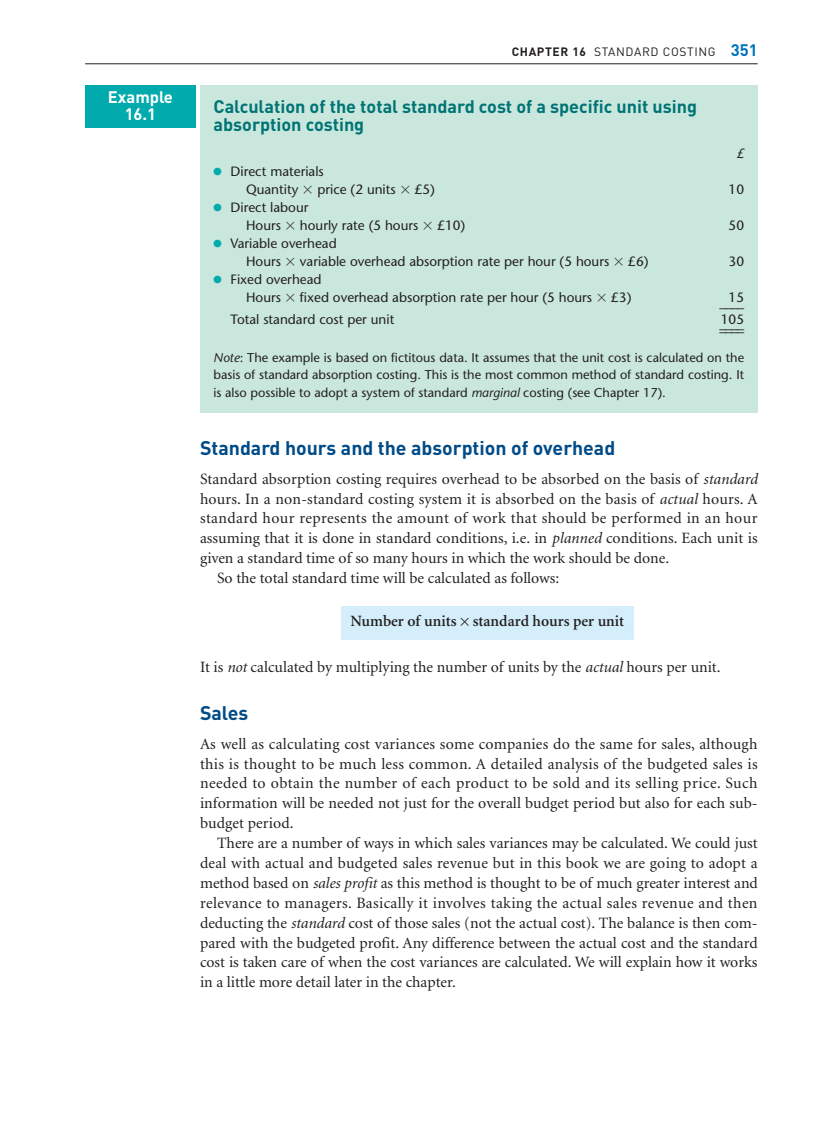
<style>
.page{position:relative;width:830px;height:1127px;background:#fff}
.page>*{position:absolute;margin:0;border:0;box-sizing:border-box;transform-origin:0 0}
.t1{font:700 19.5px "DIN";color:#004b87}
.t2{font:700 18px/18px "DIN";color:#007475}
.t3{font:700 16.5px/16.5px "DIN";color:#fff;text-align:center}
.t4{font:15.75px/20px "Minion";letter-spacing:.005em;color:#231f20;text-align:justify}
.t5{font:15.75px "Minion";letter-spacing:.025em;color:#231f20}
.t6{font:600 15.75px "Minion";color:#231f20}
.t7{font:13.5px/18px "Stone Sans";color:#231f20}
.t8{font:italic 13.5px "Stone Sans";color:#231f20}
.t9{font:12.75px/17.2px "Stone Sans";color:#231f20;text-align:justify}
.t10{font:12px "DIN";letter-spacing:.05em;color:#231f20}
.s1{font-weight:700}
.s2{font-weight:700;font-size:16.5px;color:#0072bc}
.s3{color:#00aaad}
.s4{font-family:"Mathematical Pi One"}
.s5{font-style:italic}
</style>
<div class="page">
<div style="left:341px;top:606px;width:292px;height:34px;background:#d4effb"></div>
<hr style="left:85px;top:63px;width:672px;height:1px;background:#231f20">
<div style="left:200px;top:85px;width:557px;height:327px;background:#cae7dd"></div>
<div style="left:85px;top:85px;width:111px;height:43px;background:#00aaad"></div>
<p class="t3" style="left:108px;top:91px;width:67px">Example<br>16.1</p>
<p class="t10" style="left:511px;top:47px;width:247px"><span class="s1">CHAPTER 16</span> STANDARD COSTING <span class="s2">351</span></p>
<p class="t2" style="left:213px;top:99px;width:485px">Calculation of the total standard cost of a specific unit using absorption costing</p>
<p class="t7" style="left:246px;top:163px;width:190px;text-indent:-33px"><span class="s3">●</span> Direct materials<br>Quantity <span class="s4">-</span> price (2 units <span class="s4">-</span> £5)</p>
<p class="t7" style="left:246px;top:199px;width:221px;text-indent:-33px"><span class="s3">●</span> Direct labour<br>Hours <span class="s4">-</span> hourly rate (5 hours <span class="s4">-</span> £10)</p>
<p class="t7" style="left:246px;top:235px;width:404px;text-indent:-33px"><span class="s3">●</span> Variable overhead<br>Hours <span class="s4">-</span> variable overhead absorption rate per hour (5 hours <span class="s4">-</span> £6)</p>
<p class="t7" style="left:246px;top:271px;width:387px;text-indent:-33px"><span class="s3">●</span> Fixed overhead<br>Hours <span class="s4">-</span> fixed overhead absorption rate per hour (5 hours <span class="s4">-</span> £3)</p>
<p class="t8" style="left:736px;top:148px;width:9px">£</p>
<p class="t7" style="left:728px;top:181px;width:17px">10</p>
<p class="t7" style="left:728px;top:217px;width:17px">50</p>
<p class="t7" style="left:728px;top:253px;width:17px">30</p>
<p class="t7" style="left:719px;top:293px;width:26px;line-height:10.5px;text-align:right">15 ––––</p>
<p class="t7" style="left:230px;top:312px;width:165px">Total standard cost per unit</p>
<p class="t7" style="left:720px;top:312px;width:25px">105</p>
<p class="t7" style="left:719px;top:321px;width:26px">––––</p>
<p class="t7" style="left:719px;top:324px;width:26px">––––</p>
<p class="t9" style="left:213px;top:350px;width:532px"><span class="s5">Note</span>: The example is based on fictitous data. It assumes that the unit cost is calculated on the basis of standard absorption costing. This is the most common method of standard costing. It is also possible to adopt a system of standard <span class="s5">marginal</span> costing (see Chapter 17).</p>
<p class="t1" style="left:200px;top:441px;width:416px">Standard hours and the absorption of overhead</p>
<p class="t4" style="left:200px;top:470px;width:559px">Standard absorption costing requires overhead to be absorbed on the basis of <span class="s5">standard</span></p>
<p class="t4" style="left:200px;top:490px;width:559px">hours. In a non-standard costing system it is absorbed on the basis of <span class="s5">actual</span> hours. A</p>
<p class="t5" style="left:200px;top:512px;width:558px">standard hour represents the amount of work that should be performed in an hour</p>
<p class="t4" style="left:200px;top:529px;width:559px">assuming that it is done in standard conditions, i.e. in <span class="s5">planned</span> conditions. Each unit is</p>
<p class="t4" style="left:200px;top:549px;width:470px">given a standard time of so many hours in which the work should be done.</p>
<p class="t4" style="left:217px;top:569px;width:343px">So the total standard time will be calculated as follows:</p>
<p class="t6" style="left:350px;top:615px;width:275px">Number of units standard hours per unit</p>
<p class="t4" style="left:200px;top:658px;width:522px">It is <span class="s5">not</span> calculated by multiplying the number of units by the <span class="s5">actual</span> hours per unit.</p>
<p class="t1" style="left:200px;top:706px;width:50px">Sales</p>
<p class="t4" style="left:200px;top:735px;width:559px">As well as calculating cost variances some companies do the same for sales, although this is thought to be much less common. A detailed analysis of the budgeted sales is needed to obtain the number of each product to be sold and its selling price. Such information will be needed not just for the overall budget period but also for each sub&shy;budget period.</p>
<p class="t4" style="left:200px;top:834px;width:559px;text-indent:17px">There are a number of ways in which sales variances may be calculated. We could just deal with actual and budgeted sales revenue but in this book we are going to adopt a method based on <span class="s5">sales profit</span> as this method is thought to be of much greater interest and relevance to managers. Basically it involves taking the actual sales revenue and then deducting the <span class="s5">standard</span> cost of those sales (not the actual cost). The balance is then com&shy;pared with the budgeted profit. Any difference between the actual cost and the standard cost is taken care of when the cost variances are calculated. We will explain how it works in a little more detail later in the chapter.</p>
</div>
